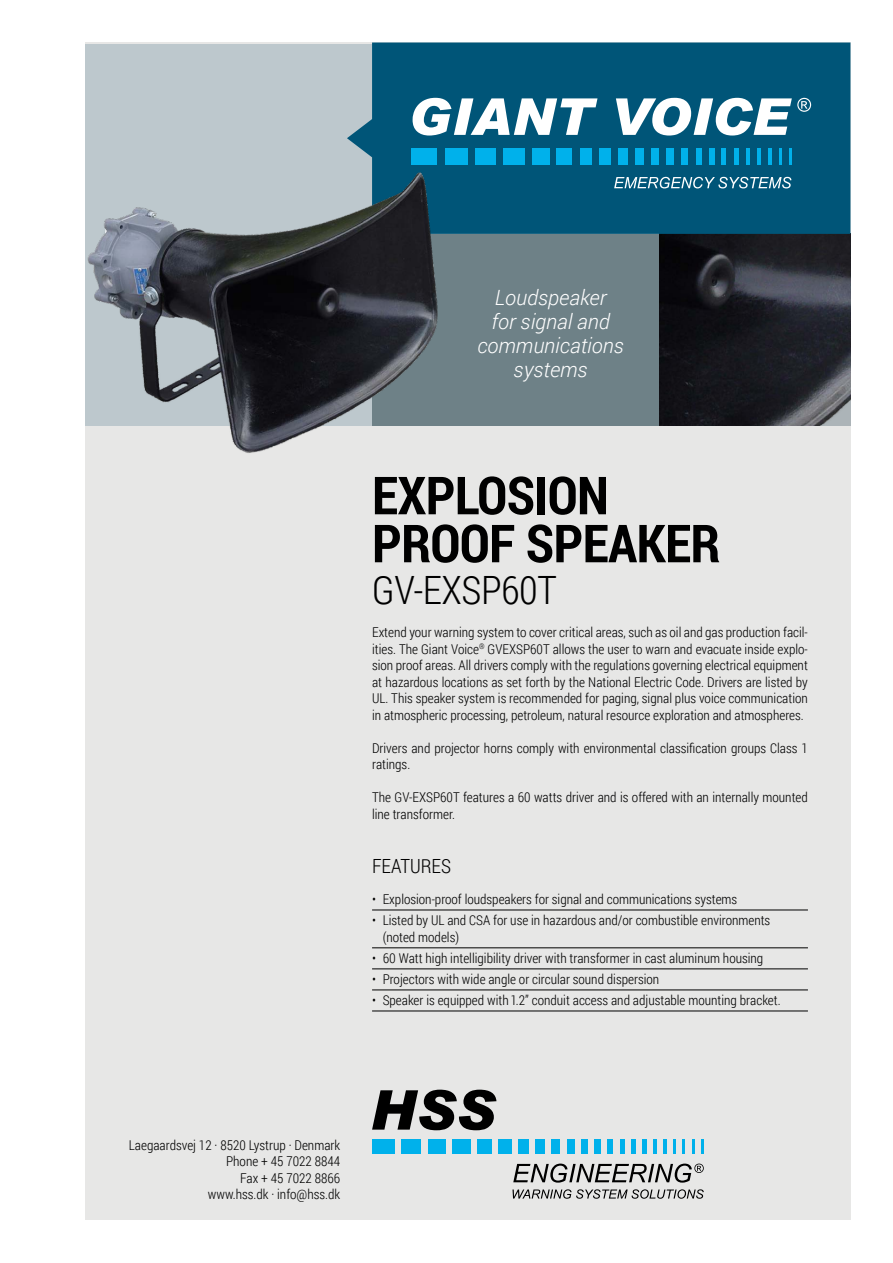
<style>
.page{position:relative;width:893px;height:1263px;background:#fff}
.page>*{position:absolute;margin:0;border:0;box-sizing:border-box;transform-origin:0 0}
.t1{font:700 52.5px/48px "Roboto Condensed";letter-spacing:-.01em;color:#000}
.t2{font:300 39px "Roboto Condensed";letter-spacing:-.01em;color:#000}
.t3{font:italic 300 21px/24px "Roboto";color:#fff;text-align:center}
.t4{font:300 19.5px "Roboto Condensed";color:#000}
.t5{font:300 13.5px/16.5px "Roboto Condensed";color:#000}
</style>
<div class="page">
<div style="left:85px;top:43px;width:765px;height:1177px;background:#e7e7e6"></div>
<svg style="left:512px;top:1189px;width:192px;height:10px"></svg>
<svg style="left:372px;top:1090px;width:124px;height:40px"></svg>
<div style="left:567px;top:1139px;width:7px;height:14px;background:#00b1eb"></div>
<div style="left:372px;top:1139px;width:22px;height:14px;background:#00b1eb"></div>
<div style="left:401px;top:1139px;width:20px;height:14px;background:#00b1eb"></div>
<div style="left:428px;top:1139px;width:17px;height:14px;background:#00b1eb"></div>
<div style="left:452px;top:1139px;width:19px;height:14px;background:#00b1eb"></div>
<div style="left:477px;top:1139px;width:15px;height:14px;background:#00b1eb"></div>
<div style="left:499px;top:1139px;width:13px;height:14px;background:#00b1eb"></div>
<div style="left:518px;top:1139px;width:11px;height:14px;background:#00b1eb"></div>
<div style="left:535px;top:1139px;width:10px;height:14px;background:#00b1eb"></div>
<div style="left:552px;top:1139px;width:8px;height:14px;background:#00b1eb"></div>
<div style="left:581px;top:1139px;width:7px;height:14px;background:#00b1eb"></div>
<div style="left:594px;top:1139px;width:7px;height:14px;background:#00b1eb"></div>
<div style="left:607px;top:1139px;width:6px;height:14px;background:#00b1eb"></div>
<hr style="left:620px;top:1139px;width:4px;height:14px;background:#00b1eb">
<div style="left:631px;top:1139px;width:5px;height:14px;background:#00b1eb"></div>
<hr style="left:642px;top:1139px;width:4px;height:14px;background:#00b1eb">
<hr style="left:653px;top:1139px;width:3px;height:14px;background:#00b1eb">
<hr style="left:663px;top:1139px;width:3px;height:14px;background:#00b1eb">
<hr style="left:673px;top:1139px;width:3px;height:14px;background:#00b1eb">
<hr style="left:682px;top:1139px;width:3px;height:14px;background:#00b1eb">
<svg style="left:692px;top:1139px;width:2px;height:14px"></svg>
<svg style="left:701px;top:1139px;width:2px;height:14px"></svg>
<svg style="left:513px;top:1163px;width:191px;height:19px"></svg>
<div style="left:85px;top:44px;width:287px;height:382px;background:#bdc8cd"></div>
<div style="left:372px;top:234px;width:287px;height:191px;background:#6e8187"></div>
<img style="left:659px;top:234px;width:191px;height:191px">
<hr style="left:372px;top:909px;width:436px;height:1px;background:#000">
<hr style="left:372px;top:947px;width:436px;height:1px;background:#000">
<hr style="left:372px;top:968px;width:436px;height:1px;background:#000">
<hr style="left:372px;top:989px;width:436px;height:1px;background:#000">
<hr style="left:372px;top:1010px;width:436px;height:1px;background:#000">
<div style="left:347px;top:43px;width:503px;height:191px;background:#005578"></div>
<svg style="left:614px;top:177px;width:177px;height:11px;background:#528ca3"></svg>
<svg style="left:413px;top:98px;width:184px;height:38px;background:#88b0c0"></svg>
<div style="left:635px;top:148px;width:9px;height:16px;background:#00b1eb"></div>
<div style="left:411px;top:148px;width:26px;height:16px;background:#00b1eb"></div>
<div style="left:445px;top:148px;width:23px;height:16px;background:#00b1eb"></div>
<div style="left:475px;top:148px;width:21px;height:16px;background:#00b1eb"></div>
<div style="left:503px;top:148px;width:22px;height:16px;background:#00b1eb"></div>
<div style="left:532px;top:148px;width:17px;height:16px;background:#00b1eb"></div>
<div style="left:557px;top:148px;width:15px;height:16px;background:#00b1eb"></div>
<div style="left:580px;top:148px;width:11px;height:16px;background:#00b1eb"></div>
<div style="left:599px;top:148px;width:11px;height:16px;background:#00b1eb"></div>
<div style="left:618px;top:148px;width:9px;height:16px;background:#00b1eb"></div>
<div style="left:651px;top:148px;width:8px;height:16px;background:#00b1eb"></div>
<div style="left:667px;top:148px;width:7px;height:16px;background:#00b1eb"></div>
<div style="left:682px;top:148px;width:6px;height:16px;background:#00b1eb"></div>
<div style="left:696px;top:148px;width:5px;height:16px;background:#00b1eb"></div>
<div style="left:709px;top:148px;width:5px;height:16px;background:#00b1eb"></div>
<hr style="left:722px;top:148px;width:4px;height:16px;background:#00b1eb">
<hr style="left:734px;top:148px;width:4px;height:16px;background:#00b1eb">
<hr style="left:746px;top:148px;width:3px;height:16px;background:#00b1eb">
<hr style="left:757px;top:148px;width:3px;height:16px;background:#00b1eb">
<hr style="left:768px;top:148px;width:3px;height:16px;background:#00b1eb">
<svg style="left:779px;top:148px;width:2px;height:16px"></svg>
<hr style="left:789px;top:148px;width:3px;height:16px;background:#00b1eb">
<svg style="left:616px;top:98px;width:195px;height:38px;background:#82abbc"></svg>
<img style="left:87px;top:165px;width:364px;height:288px">
<h3 class="t3" style="left:477px;top:284px;width:148px">Loudspeaker<br>for signal and communications systems</h3>
<h1 class="t1" style="left:372px;top:470px;width:350px">EXPLOSION<br>PROOF SPEAKER</h1>
<h2 class="t2" style="left:372px;top:563px;width:186px">GV-EXSP60T</h2>
<p class="t5" style="left:372px;top:624px;width:437px;text-align:justify">Extend your warning system to cover critical areas, such as oil and gas production facil&shy;ities. The Giant Voice<sup>®</sup> GVEXSP60T allows the user to warn and evacuate inside explo&shy;sion proof areas. All drivers comply with the regulations governing electrical equipment at hazardous locations as set forth by the National Electric Code. Drivers are listed by UL. This speaker system is recommended for paging, signal plus voice communication in atmospheric processing, petroleum, natural resource exploration and atmospheres.</p>
<p class="t5" style="left:372px;top:739px;width:437px">Drivers and projector horns comply with environmental classification groups Class 1 ratings.</p>
<p class="t5" style="left:372px;top:789px;width:437px">The GV-EXSP60T features a 60 watts driver and is offered with an internally mounted line transformer.</p>
<h3 class="t4" style="left:372px;top:852px;width:80px">FEATURES</h3>
<p class="t5" style="left:372px;top:891px;width:367px">• Explosion-proof loudspeakers for signal and communications systems</p>
<p class="t5" style="left:383px;top:912px;width:389px;text-indent:-11px">• Listed by UL and CSA for use in hazardous and/or combustible environments (noted models)</p>
<p class="t5" style="left:372px;top:949px;width:393px">• 60 Watt high intelligibility driver with transformer in cast aluminum housing</p>
<p class="t5" style="left:372px;top:970px;width:289px">• Projectors with wide angle or circular sound dispersion</p>
<p class="t5" style="left:372px;top:991px;width:410px">• Speaker is equipped with 1.2” conduit access and adjustable mounting bracket.</p>
<p class="t5" style="left:129px;top:1136px;width:213px;text-align:right">Laegaardsvej 12 · 8520 Lystrup · Denmark<br>Phone + 45 7022 8844<br>Fax + 45 7022 8866<br>www.hss.dk · info@hss.dk</p>
</div>
